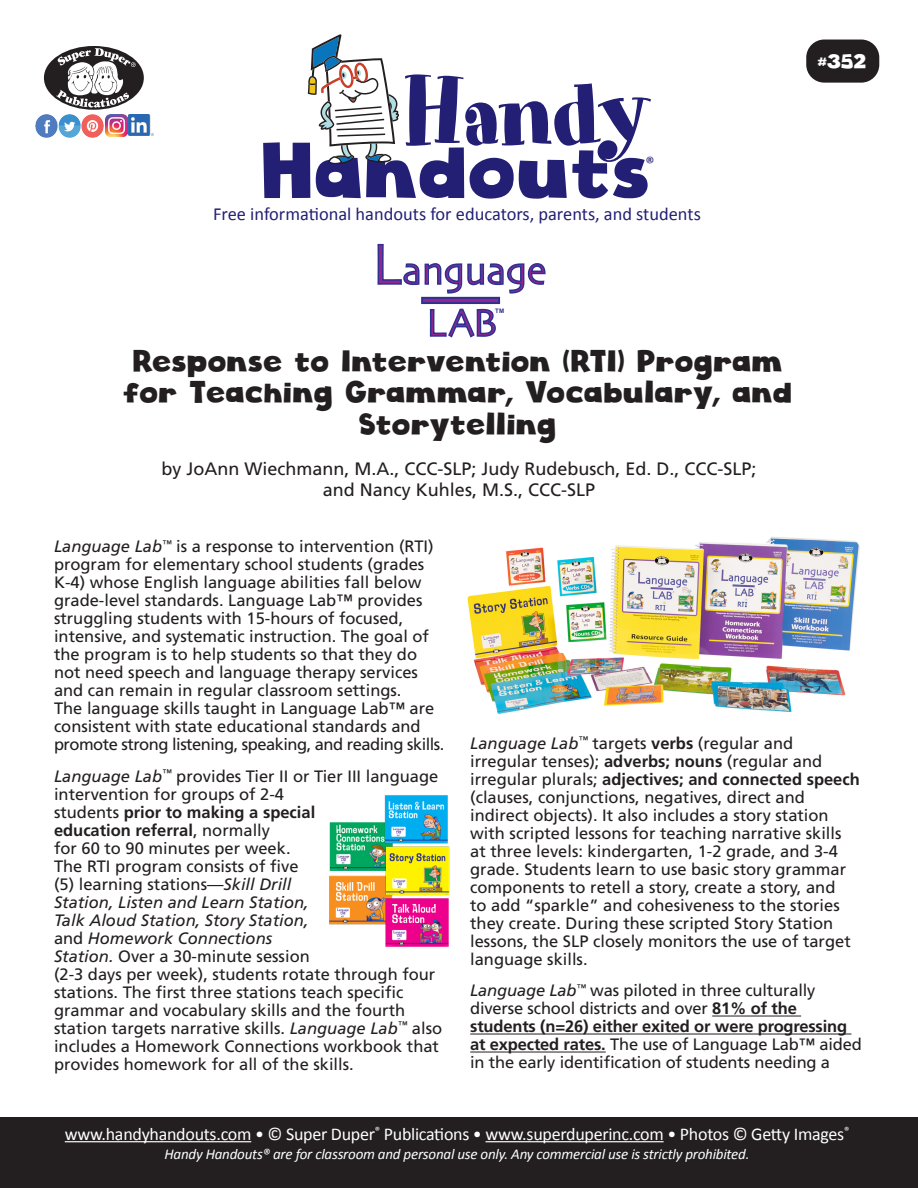
<style>
.page{position:relative;width:918px;height:1188px;background:#fff}
.page>*{position:absolute;margin:0;border:0;box-sizing:border-box;transform-origin:0 0}
.t1{font:93.75px "Art Department JNL";letter-spacing:-.03em;color:#231f75}
.t2{font:76.8px "Cloudy Witha Chanceof Love";color:#231f75}
.t3{font:40.05px "Skia";color:#90268f;scale:.95 1}
.t4{font:39.75px "Skia";color:#90268f;scale:.95 1}
.HH_Title{font:30px/31.5px "Cloudy Witha Chanceof Love";color:#231f20;text-align:center}
.t5{font:19.5px "Cloudy Witha Chanceof Love";color:#fff}
.t6{font:18.45px "Calibri";color:#231f75}
.t7{font:18px "Calibri";letter-spacing:-.015em;color:#fff}
.HH_Author{font:18px/21.6px "Frutiger LT Std";color:#231f20;text-align:center}
.t8{font:18px "Calibri";color:#231f75}
.HH_Text{font:16.5px/18px "Frutiger LT Std";color:#231f20}
.t9{font:italic 15px "Calibri";letter-spacing:-.015em;color:#fff}
.t10{font:700 6.15px "Arial";color:#2e3092}
.s1{font-size:60.15px}
.s2{font-style:italic}
.s3{font-weight:700}
</style>
<div class="page">
<hr style="left:712px;top:1016px;width:89px;height:1px;background:#231f20">
<hr style="left:470px;top:1034px;width:381px;height:1px;background:#231f20">
<hr style="left:470px;top:1052px;width:136px;height:1px;background:#231f20">
<div style="left:806px;top:40px;width:73px;height:43px;background:#231f20;border-radius:18px"></div>
<div style="left:44px;top:46px;width:100px;height:64px;background:#231f20;border-radius:50%"></div>
<svg style="left:56px;top:48px;width:80px;height:60px"></svg>
<img style="left:36px;top:115px;width:68px;height:22px">
<img style="left:106px;top:115px;width:21px;height:21px">
<img style="left:129px;top:115px;width:24px;height:21px">
<svg style="left:308px;top:34px;width:91px;height:129px"></svg>
<div style="left:0;top:1118px;width:918px;height:70px;background:#231f20"></div>
<hr style="left:65px;top:1141px;width:186px;height:1px;background:#fff">
<hr style="left:486px;top:1141px;width:178px;height:1px;background:#fff">
<img style="left:467px;top:537px;width:393px;height:177px">
<svg style="left:421px;top:297px;width:79px;height:7px"></svg>
<img style="left:329px;top:822px;width:55px;height:103px">
<img style="left:384px;top:795px;width:64px;height:49px">
<img style="left:384px;top:844px;width:66px;height:51px">
<img style="left:384px;top:895px;width:65px;height:52px">
<p class="t1" style="left:402px;top:57px;width:252px">Handy</p>
<p class="t2" style="left:264px;top:123px;width:391px">Handouts</p>
<p class="t8" style="left:646px;top:150px;width:11px">®</p>
<p class="t6" style="left:213px;top:201px;width:489px">Free informational handouts for educators, parents, and students</p>
<p class="t4" style="left:372px;top:247px;width:185px"><span class="s1">L</span>anguage</p>
<p class="t3" style="left:426px;top:299px;width:76px">LAB</p>
<p class="t10" style="left:495px;top:307px;width:10px">TM</p>
<p class="HH_Title" style="left:124px;top:345px;width:671px">Response to Intervention (RTI) Program for Teaching Grammar, Vocabulary, and<br>Storytelling</p>
<p class="HH_Author" style="left:161px;top:458px;width:597px">by JoAnn Wiechmann, M.A., CCC-SLP; Judy Rudebusch, Ed. D., CCC-SLP; and Nancy Kuhles, M.S., CCC-SLP</p>
<p class="t5" style="left:818px;top:49px;width:50px">#352</p>
<p class="HH_Text" style="left:54px;top:538px;width:392px"><span class="s2">Language Lab</span><sup>™</sup> is a response to intervention (RTI) program for elementary school students (grades K-4) whose English language abilities fall below grade-level standards. Language Lab™ provides struggling students with 15-hours of focused, intensive, and systematic instruction. The goal of the program is to help students so that they do not need speech and language therapy services and can remain in regular classroom settings.<br>The language skills taught in Language Lab™ are consistent with state educational standards and promote strong listening, speaking, and reading skills.</p>
<p class="HH_Text" style="left:54px;top:767px;width:390px"><span class="s2">Language Lab</span><sup>™</sup> provides Tier II or Tier III language intervention for groups of 2-4<br>students <span class="s3">prior to making a special<br>education referral</span>, normally<br>for 60 to 90 minutes per week.<br>The RTI program consists of five<br>(5) learning stations—<span class="s2">Skill Drill<br>Station, Listen and Learn Station,<br>Talk Aloud Station, Story Station,<br></span>and <span class="s2">Homework Connections<br>Station.</span> Over a 30-minute session<br>(2-3 days per week), students rotate through four stations. The first three stations teach specific grammar and vocabulary skills and the fourth station targets narrative skills. <span class="s2">Language Lab</span><sup>™</sup> also includes a Homework Connections workbook that provides homework for all of the skills.</p>
<p class="HH_Text" style="left:470px;top:734px;width:391px"><span class="s2">Language Lab</span><sup>™</sup> targets <span class="s3">verbs</span> (regular and irregular tenses); <span class="s3">adverbs; nouns</span> (regular and irregular plurals; <span class="s3">adjectives; and connected speech </span>(clauses, conjunctions, negatives, direct and indirect objects). It also includes a story station with scripted lessons for teaching narrative skills at three levels: kindergarten, 1-2 grade, and 3-4 grade. Students learn to use basic story grammar components to retell a story, create a story, and<br>to add “sparkle” and cohesiveness to the stories they create. During these scripted Story Station lessons, the SLP closely monitors the use of target language skills.</p>
<p class="HH_Text" style="left:470px;top:982px;width:393px"><span class="s2">Language Lab</span><sup>™</sup> was piloted in three culturally diverse school districts and over <span class="s3">81% of the students (n=26) either exited or were progressing at expected rates.</span> The use of Language Lab™ aided in the early identification of students needing a</p>
<p class="t7" style="left:65px;top:1121px;width:786px">www.handyhandouts.com • © Super Duper<sup>®</sup> Publications • www.superduperinc.com • Photos © Getty Images<sup>®</sup></p>
<p class="t9" style="left:164px;top:1144px;width:587px">Handy Handouts® are for classroom and personal use only. Any commercial use is strictly prohibited.</p>
</div>
